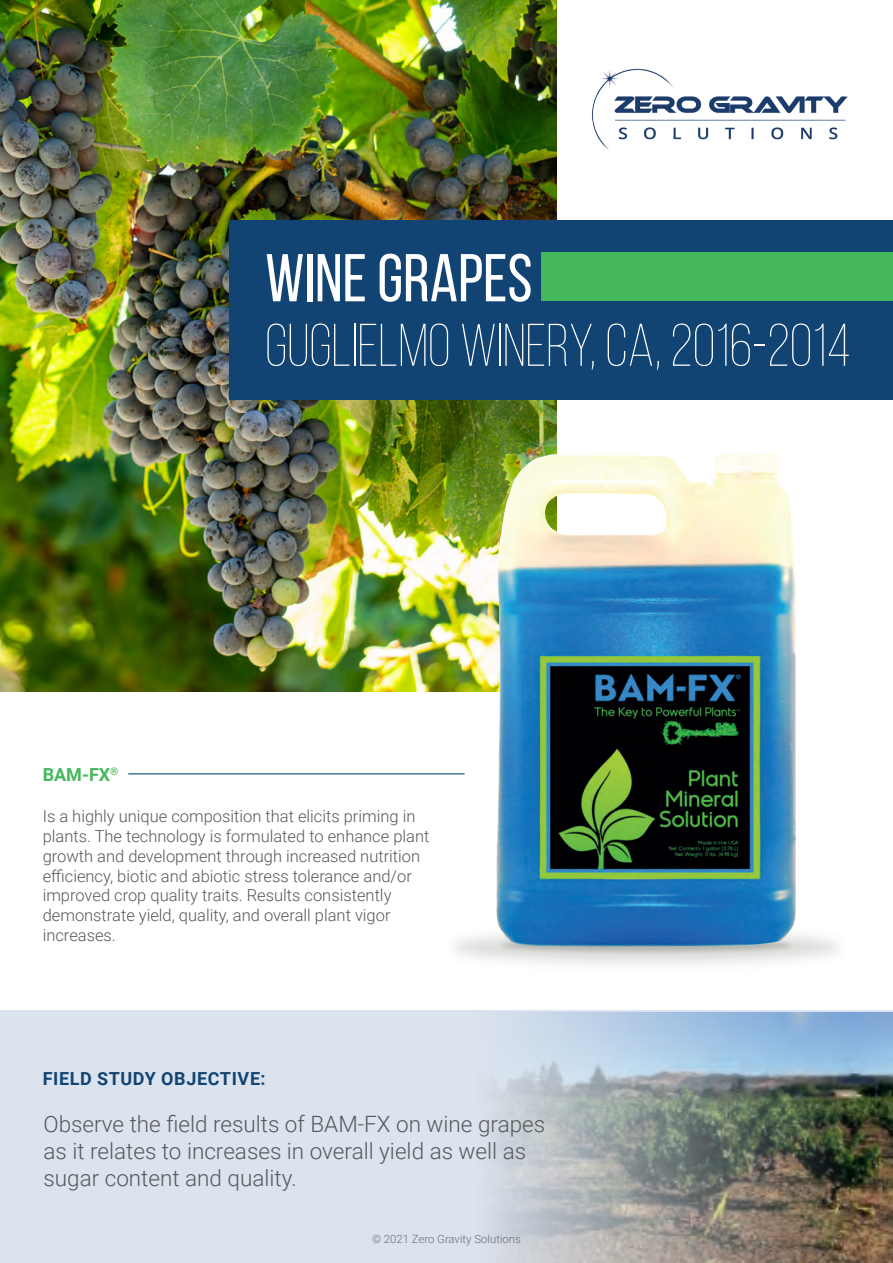
<style>
.page{position:relative;width:893px;height:1263px;background:#fff}
.page>*{position:absolute;margin:0;border:0;box-sizing:border-box;transform-origin:0 0}
.t1{font:67.35px "Bebas Neue";color:#fff}
.t2{font:300 60px "Bebas Neue";color:#fff}
.t3{font:300 22.5px/27px "Roboto";color:#57585a}
.t4{font:700 18px "Roboto";letter-spacing:.035em;color:#124473}
.t5{font:700 18px "Roboto";color:#45b85e}
.t6{font:300 16.5px/19.8px "Roboto";color:#57585a}
.t7{font:300 11.4px "Roboto";color:#6c6d70}
</style>
<div class="page">
<img style="left:0;top:0;width:557px;height:691px">
<img style="left:592px;top:69px;width:256px;height:80px">
<div style="left:229px;top:220px;width:664px;height:180px;background:#124473"></div>
<div style="left:0;top:1010px;width:893px;height:253px;background:#dbe3ee"></div>
<div style="left:542px;top:252px;width:351px;height:49px;background:#45b85e"></div>
<img style="left:419px;top:432px;width:419px;height:533px">
<img style="left:850px;top:1012px;width:43px;height:251px">
<img style="left:492px;top:1012px;width:358px;height:251px">
<hr style="left:128px;top:773px;width:337px;height:1px;background:#124473">
<h1 class="t1" style="left:265px;top:242px;width:269px">WINE GRAPES</h1>
<h2 class="t2" style="left:265px;top:313px;width:587px">GUGLIELMO WINERY, CA, 2016-2014</h2>
<p class="t5" style="left:43px;top:762px;width:77px">BAM-FX<sup>®</sup></p>
<p class="t6" style="left:43px;top:806px;width:388px">Is a highly unique composition that elicits priming in plants. The technology is formulated to enhance plant growth and development through increased nutrition efficiency, biotic and abiotic stress tolerance and/or improved crop quality traits. Results consistently demonstrate yield, quality, and overall plant vigor increases.</p>
<p class="t4" style="left:43px;top:1066px;width:224px">FIELD STUDY OBJECTIVE:</p>
<h3 class="t3" style="left:43px;top:1110px;width:503px">Observe the field results of BAM-FX on wine grapes as it relates to increases in overall yield as well as sugar content and quality.</h3>
<p class="t7" style="left:372px;top:1231px;width:150px">© 2021 Zero Gravity Solutions</p>
</div>
